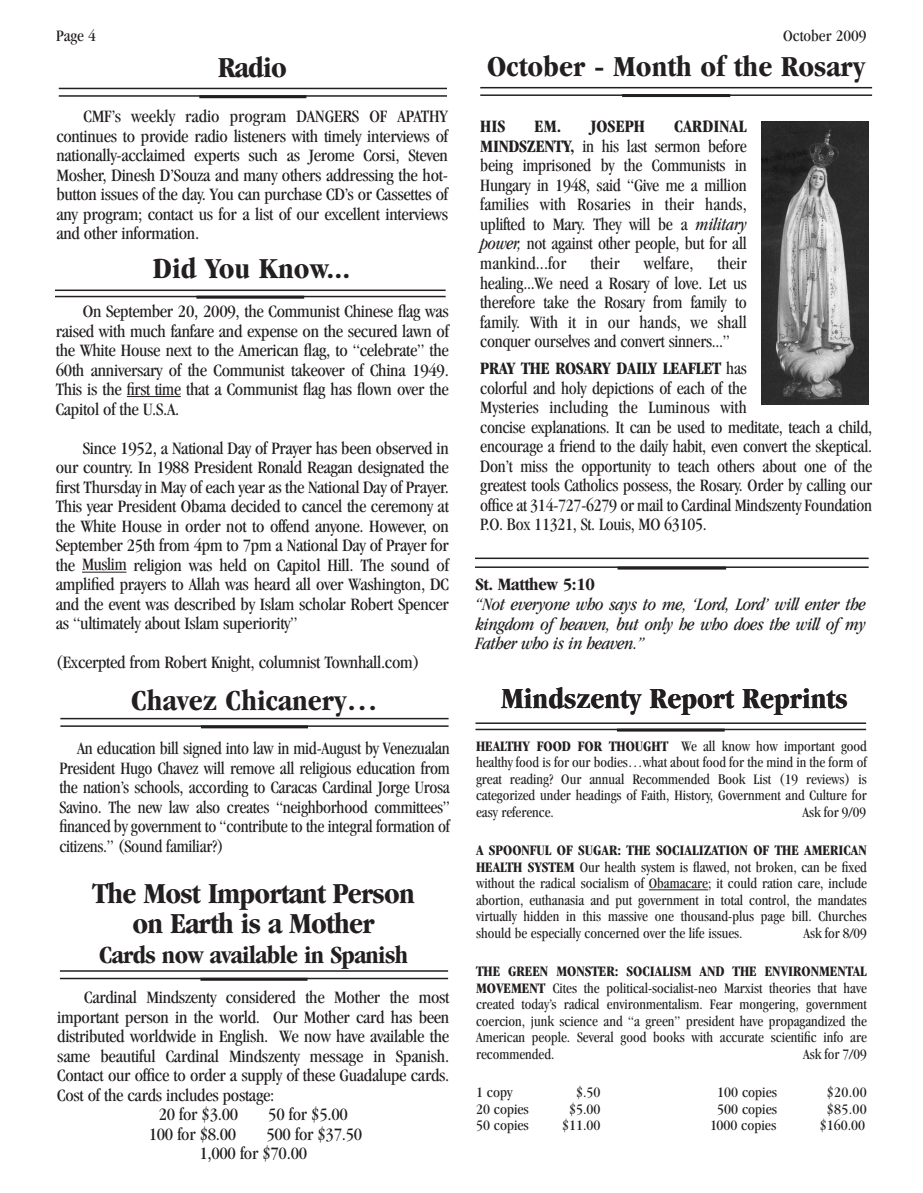
<style>
.page{position:relative;width:923px;height:1193px;background:#fff}
.page>*{position:absolute;margin:0;border:0;box-sizing:border-box;transform-origin:0 0}
.t1{font:700 condensed 30px "Garamond";color:#231f20;scale:1.05 1}
.t2{font:700 condensed 30px/30px "Garamond";letter-spacing:-.025em;color:#231f20;text-align:center;scale:1.05 1}
.t3{font:700 condensed 25.5px "Garamond";letter-spacing:-.025em;color:#231f20;scale:1.05 1}
.t4{font:condensed 18px/19.5px "Garamond";letter-spacing:-.015em;color:#231f20;text-align:justify;scale:1.05 1}
.t5{font:condensed 18px/19.5px "Garamond";letter-spacing:-.015em;color:#231f20;text-align:justify}
.t6{font:italic condensed 18px/19.5px "Garamond";letter-spacing:-.015em;color:#231f20;text-align:justify;scale:1.05 1}
.t7{font:700 condensed 18px "Garamond";letter-spacing:-.005em;color:#231f20;scale:1.05 1}
.t8{font:700 condensed 18px "Garamond";letter-spacing:-.005em;color:#231f20}
.t9{font:condensed 18px "Garamond";letter-spacing:.005em;color:#231f20}
.t10{font:condensed 16.5px "Garamond";color:#231f20;scale:1.05 1}
.t11{font:condensed 15px/16.5px "Garamond";color:#231f20;text-align:justify}
.t12{font:condensed 15px "Garamond";color:#231f20;scale:1.05 1}
.s1{font-weight:700}
.s2{font-style:italic}
.s3{color:#fff}
</style>
<div class="page">
<hr style="left:475px;top:722px;width:390px;height:1px;background:#231f20">
<hr style="left:475px;top:728px;width:390px;height:2px;background:#231f20">
<hr style="left:616px;top:728px;width:108px;height:3px;background:#231f20">
<hr style="left:475px;top:557px;width:393px;height:2px;background:#231f20">
<hr style="left:475px;top:566px;width:393px;height:2px;background:#231f20">
<hr style="left:617px;top:566px;width:109px;height:3px;background:#231f20">
<hr style="left:60px;top:717px;width:388px;height:2px;background:#231f20">
<hr style="left:60px;top:725px;width:388px;height:1px;background:#231f20">
<hr style="left:201px;top:725px;width:107px;height:3px;background:#231f20">
<hr style="left:59px;top:88px;width:388px;height:1px;background:#231f20">
<hr style="left:59px;top:95px;width:388px;height:2px;background:#231f20">
<hr style="left:199px;top:95px;width:107px;height:3px;background:#231f20">
<hr style="left:60px;top:970px;width:388px;height:1px;background:#231f20">
<hr style="left:60px;top:977px;width:388px;height:2px;background:#231f20">
<hr style="left:200px;top:977px;width:107px;height:3px;background:#231f20">
<hr style="left:127px;top:396px;width:54px;height:1px;background:#231f20">
<hr style="left:82px;top:571px;width:44px;height:1px;background:#231f20">
<hr style="left:55px;top:289px;width:390px;height:2px;background:#231f20">
<hr style="left:55px;top:296px;width:390px;height:1px;background:#231f20">
<hr style="left:196px;top:295px;width:108px;height:3px;background:#231f20">
<hr style="left:648px;top:889px;width:60px;height:1px;background:#231f20">
<img style="left:761px;top:121px;width:107px;height:283px">
<hr style="left:480px;top:87px;width:391px;height:1px;background:#231f20">
<hr style="left:480px;top:94px;width:391px;height:2px;background:#231f20">
<hr style="left:622px;top:94px;width:108px;height:3px;background:#231f20">
<p class="t10" style="left:56px;top:29px;width:39px">Page 4</p>
<p class="t10" style="left:783px;top:29px;width:81px">October 2009</p>
<h1 class="t1" style="left:218px;top:56px;width:67px">Radio</h1>
<h1 class="t1" style="left:487px;top:55px;width:361px">October - Month of the Rosary</h1>
<p class="t4" style="left:56px;top:108px;width:374px;text-indent:27px">CMF’s weekly radio program DANGERS OF APATHY continues to provide radio listeners with timely interviews of nationally-acclaimed experts such as Jerome Corsi, Steven Mosher, Dinesh D’Souza and many others addressing the hot&shy;button issues of the day. You can purchase CD’s or Cassettes of any program; contact us for a list of our excellent interviews and other information.</p>
<h1 class="t1" style="left:153px;top:256px;width:189px">Did You Know...</h1>
<p class="t4" style="left:56px;top:303px;width:376px;text-indent:27px">On September 20, 2009, the Communist Chinese flag was raised with much fanfare and expense on the secured lawn of the White House next to the American flag, to “celebrate” the 60th anniversary of the Communist takeover of China 1949.<br>This is the first time that a Communist flag has flown over the Capitol of the U.S.A.</p>
<p class="t4" style="left:56px;top:439px;width:376px;text-indent:27px">Since 1952, a National Day of Prayer has been observed in our country. In 1988 President Ronald Reagan designated the first Thursday in May of each year as the National Day of Prayer.<br>This year President Obama decided to cancel the ceremony at the White House in order not to offend anyone. However, on September 25th from 4pm to 7pm a National Day of Prayer for the Muslim religion was held on Capitol Hill. The sound of amplified prayers to Allah was heard all over Washington, DC and the event was described by Islam scholar Robert Spencer as “ultimately about Islam superiority”</p>
<p class="t4" style="left:56px;top:654px;width:348px">(Excerpted from Robert Knight, columnist Townhall.com)</p>
<h1 class="t1" style="left:131px;top:689px;width:236px">Chavez Chicanery…</h1>
<p class="t5" style="left:59px;top:739px;width:392px;text-indent:18px">An education bill signed into law in mid-August by Venezualan President Hugo Chavez will remove all religious education from the nation’s schools, according to Caracas Cardinal Jorge Urosa Savino. The new law also creates “neighborhood committees” financed by government to “contribute to the integral formation of citizens.” (Sound familiar?)</p>
<h1 class="t2" style="left:92px;top:880px;width:308px">The Most Important Person on Earth is a Mother</h1>
<h2 class="t3" style="left:99px;top:944px;width:296px">Cards now available in Spanish</h2>
<p class="t4" style="left:84px;top:988px;width:349px">Cardinal Mindszenty considered the Mother the most</p>
<p class="t4" style="left:57px;top:1008px;width:375px">important person in the world. Our Mother card has been</p>
<p class="t4" style="left:57px;top:1027px;width:375px">distributed worldwide in English. We now have available the</p>
<p class="t4" style="left:57px;top:1047px;width:375px">same beautiful Cardinal Mindszenty message in Spanish.</p>
<p class="t4" style="left:57px;top:1066px;width:375px">Contact our office to order a supply of these Guadalupe cards.</p>
<p class="t4" style="left:57px;top:1086px;width:208px">Cost of the cards includes postage:</p>
<p class="t4" style="left:159px;top:1105px;width:77px">20 for $3.00</p>
<p class="t4" style="left:268px;top:1105px;width:77px">50 for $5.00</p>
<p class="t4" style="left:149px;top:1125px;width:85px">100 for $8.00</p>
<p class="t4" style="left:199px;top:1125px;width:156px;text-indent:67px">500 for $37.50<br>1,000 for $70.00</p>
<p class="t5" style="left:480px;top:118px;width:268px;text-indent:194px"><span class="s1">CARDINAL MINDSZENTY,</span> in his last sermon before being imprisoned by the Communists in Hungary in 1948, said “Give me a million families with Rosaries in their hands, uplifted to Mary. They will be a <span class="s2">military power,</span> not against other people, but for all mankind...for</p>
<p class="t8" style="left:480px;top:120px;width:27px">HIS</p>
<p class="t8" style="left:534px;top:120px;width:112px">EM. JOSEPH</p>
<p class="t5" style="left:480px;top:255px;width:268px;text-indent:237px">their healing...We need a Rosary of love. Let us therefore take the Rosary from family to family. With it in our hands, we shall conquer ourselves and convert sinners...”</p>
<p class="t5" style="left:480px;top:360px;width:393px;text-align:left"><span class="s1">PRAY THE ROSARY DAILY LEAFLET</span> has<br>colorful and holy depictions of each of the<br>Mysteries including the Luminous with<br>concise explanations. It can be used to meditate, teach a child, encourage a friend to the daily habit, even convert the skeptical.<br>Don’t miss the opportunity to teach others about one of the greatest tools Catholics possess, the Rosary. Order by calling our office at 314-727-6279 or mail to Cardinal Mindszenty Foundation P.O. Box 11321, St. Louis, MO 63105.</p>
<p class="t5" style="left:590px;top:255px;width:31px">their</p>
<p class="t9" style="left:643px;top:256px;width:51px">welfare,</p>
<p class="t7" style="left:475px;top:577px;width:115px">St. Matthew 5:10</p>
<p class="t6" style="left:475px;top:595px;width:373px">“Not everyone who says to me, ‘Lord, Lord’ will enter the kingdom of heaven, but only he who does the will of my Father who is in heaven.”</p>
<h1 class="t1" style="left:501px;top:687px;width:331px">Mindszenty Report Reprints</h1>
<p class="t11" style="left:476px;top:738px;width:392px"><span class="s1">HEALTHY FOOD FOR THOUGHT</span> We all know how important good healthy food is for our bodies…what about food for the mind in the form of great reading? Our annual Recommended Book List (19 reviews) is categorized under headings of Faith, History, Government and Culture for easy reference.</p>
<p class="t11" style="left:802px;top:804px;width:65px">Ask for 9/09</p>
<p class="t11" style="left:476px;top:843px;width:392px"><span class="s1">A SPOONFUL OF SUGAR: THE SOCIALIZATION OF THE AMERICAN HEALTH SYSTEM</span> Our health system is flawed, not broken, can be fixed without the radical socialism of Obamacare; it could ration care, include abortion, euthanasia and put government in total control, the mandates virtually hidden in this massive one thousand-plus page bill. Churches should be especially concerned over the life issues.</p>
<p class="t11" style="left:803px;top:925px;width:65px">Ask for 8/09</p>
<p class="t11" style="left:476px;top:964px;width:392px"><span class="s1">THE GREEN MONSTER: SOCIALISM AND THE ENVIRONMENTAL MOVEMENT</span> Cites the political-socialist-neo Marxist theories that have created today’s radical environmentalism. Fear mongering, government coercion, junk science and “a green” president have propagandized the American people. Several good books with accurate scientific info are recommended.</p>
<p class="t11" style="left:803px;top:1046px;width:65px">Ask for 7/09</p>
<p class="t12" style="left:476px;top:1086px;width:36px">1 copy</p>
<p class="t12" style="left:576px;top:1086px;width:25px">$.50</p>
<p class="t12" style="left:710px;top:1086px;width:65px"><span class="s3">1</span>100 copies</p>
<p class="t12" style="left:826px;top:1086px;width:40px">$20.00</p>
<p class="t12" style="left:476px;top:1103px;width:52px">20 copies</p>
<p class="t12" style="left:569px;top:1103px;width:31px">$5.00</p>
<p class="t12" style="left:710px;top:1103px;width:65px"><span class="s3">1</span>500 copies</p>
<p class="t12" style="left:826px;top:1103px;width:40px">$85.00</p>
<p class="t12" style="left:476px;top:1119px;width:52px">50 copies</p>
<p class="t12" style="left:562px;top:1119px;width:38px">$11.00</p>
<p class="t12" style="left:710px;top:1119px;width:64px">1000 copies</p>
<p class="t12" style="left:819px;top:1119px;width:45px">$160.00</p>
</div>
